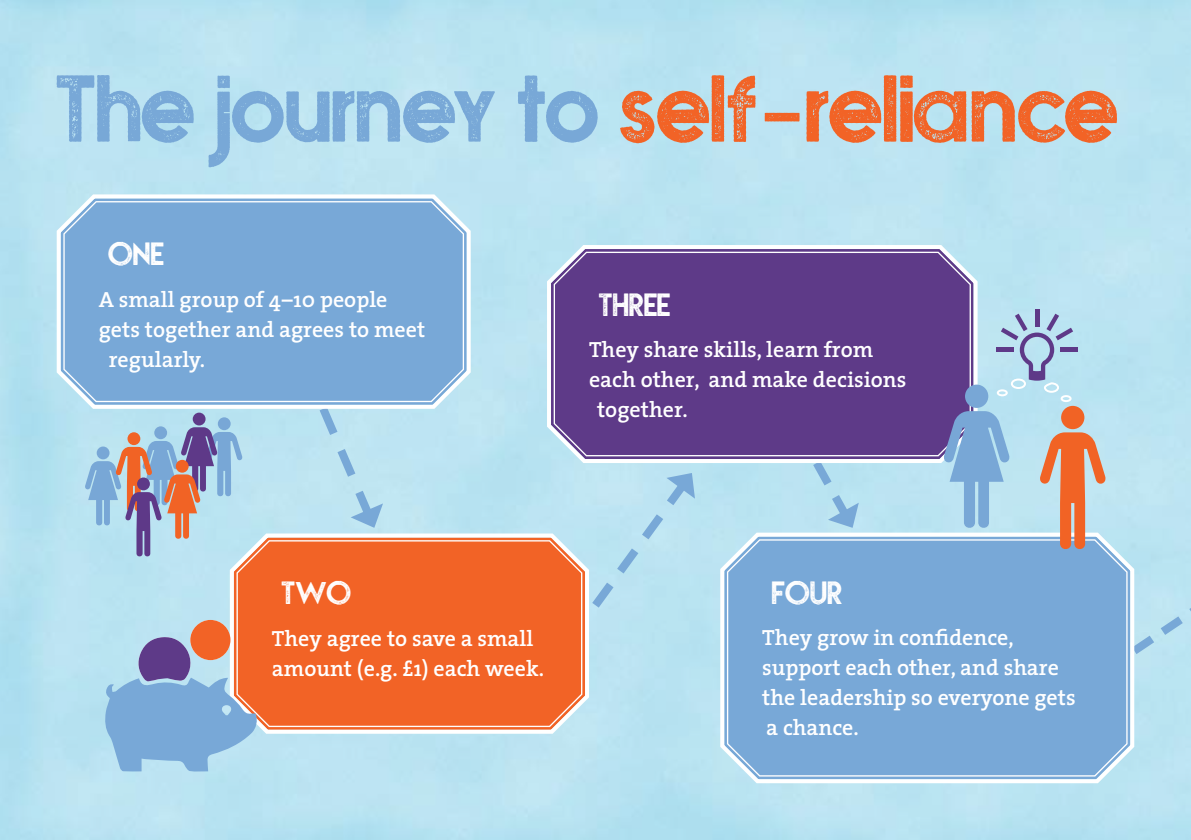
<style>
.page{position:relative;width:1191px;height:840px;background:#fff}
.page>*{position:absolute;margin:0;border:0;box-sizing:border-box;transform-origin:0 0}
.t1{font:700 106px "NOVASTAMP";letter-spacing:-.01em;color:#f26326}
.t2{font:700 36px "NOVASTAMP";color:#fff}
.t3{font:600 22px/30px "The Serif";color:#fff}
.s1{color:#78a8d7}
</style>
<div class="page">
<img style="left:0;top:0;width:1191px;height:839px">
<svg style="left:313px;top:412px;width:70px;height:115px;background:#b6deee"></svg>
<svg style="left:584px;top:471px;width:112px;height:145px;background:#b7e0f0"></svg>
<svg style="left:1138px;top:570px;width:53px;height:91px;background:#b8e0f0"></svg>
<svg style="left:806px;top:466px;width:52px;height:62px;background:#acd7ec"></svg>
<svg style="left:53px;top:191px;width:421px;height:221px"></svg>
<div style="left:63px;top:200px;width:402px;height:202px;background:#78a8d7"></div>
<svg style="left:226px;top:529px;width:366px;height:208px"></svg>
<div style="left:236px;top:538px;width:347px;height:189px;background:#f26326"></div>
<svg style="left:543px;top:241px;width:438px;height:225px"></svg>
<div style="left:553px;top:250px;width:418px;height:207px;background:#5e3a88"></div>
<svg style="left:716px;top:528px;width:422px;height:258px;background:#83b0da"></svg>
<div style="left:727px;top:539px;width:400px;height:237px;border:1px solid #fff;border-radius:32px"></div>
<div style="left:965px;top:384px;width:23px;height:23px;background:#78a7d6;border-radius:50%"></div>
<svg style="left:944px;top:411px;width:65px;height:116px;background:#90b8dc"></svg>
<div style="left:1061px;top:405px;width:23px;height:24px;background:#f16325;border-radius:50%"></div>
<svg style="left:1040px;top:432px;width:65px;height:116px;background:#d4a48e"></svg>
<div style="left:996px;top:347px;width:18px;height:5px;background:#5e3988"></div>
<div style="left:1034px;top:309px;width:5px;height:18px;background:#5e3988"></div>
<div style="left:1059px;top:347px;width:18px;height:5px;background:#5e3988"></div>
<svg style="left:1001px;top:313px;width:72px;height:67px;background:#a6bdda"></svg>
<div style="left:996px;top:389px;width:11px;height:7px;border:2px solid #fff;border-radius:50%"></div>
<div style="left:1010px;top:378px;width:16px;height:11px;border:2px solid #fff;border-radius:50%"></div>
<div style="left:1060px;top:395px;width:11px;height:7px;border:2px solid #fff;border-radius:50%"></div>
<div style="left:1044px;top:382px;width:15px;height:10px;border:2px solid #fff;border-radius:50%"></div>
<svg style="left:104px;top:636px;width:154px;height:135px;background:#96abc9"></svg>
<div style="left:190px;top:619px;width:40px;height:40px;background:#f26326;border-radius:50%"></div>
<div style="left:218px;top:417px;width:13px;height:13px;background:#78a7d6;border-radius:50%"></div>
<div style="left:193px;top:412px;width:12px;height:13px;background:#5e3988;border-radius:50%"></div>
<svg style="left:85px;top:427px;width:157px;height:129px;background:#a8b3c5"></svg>
<h1 class="t1" style="left:57px;top:49px;width:1065px"><span class="s1">The journey to</span> self-reliance</h1>
<h2 class="t2" style="left:109px;top:234px;width:57px">ONE</h2>
<p class="t3" style="left:99px;top:283px;width:290px">A small group of 4–10 people</p>
<p class="t3" style="left:99px;top:313px;width:328px">gets together and agrees to meet</p>
<p class="t3" style="left:109px;top:343px;width:98px">regularly.</p>
<h2 class="t2" style="left:599px;top:284px;width:73px">THREE</h2>
<p class="t3" style="left:589px;top:334px;width:286px">They share skills, learn from</p>
<p class="t3" style="left:589px;top:364px;width:319px">each other, and make decisions</p>
<p class="t3" style="left:597px;top:394px;width:92px">together.</p>
<h2 class="t2" style="left:282px;top:572px;width:71px">TWO</h2>
<p class="t3" style="left:272px;top:622px;width:274px">They agree to save a small amount (e.g. £1) each week.</p>
<h2 class="t2" style="left:772px;top:572px;width:72px">FOUR</h2>
<p class="t3" style="left:762px;top:621px;width:315px">They grow in confidence, support each other, and share the leadership so everyone gets a chance.</p>
</div>
